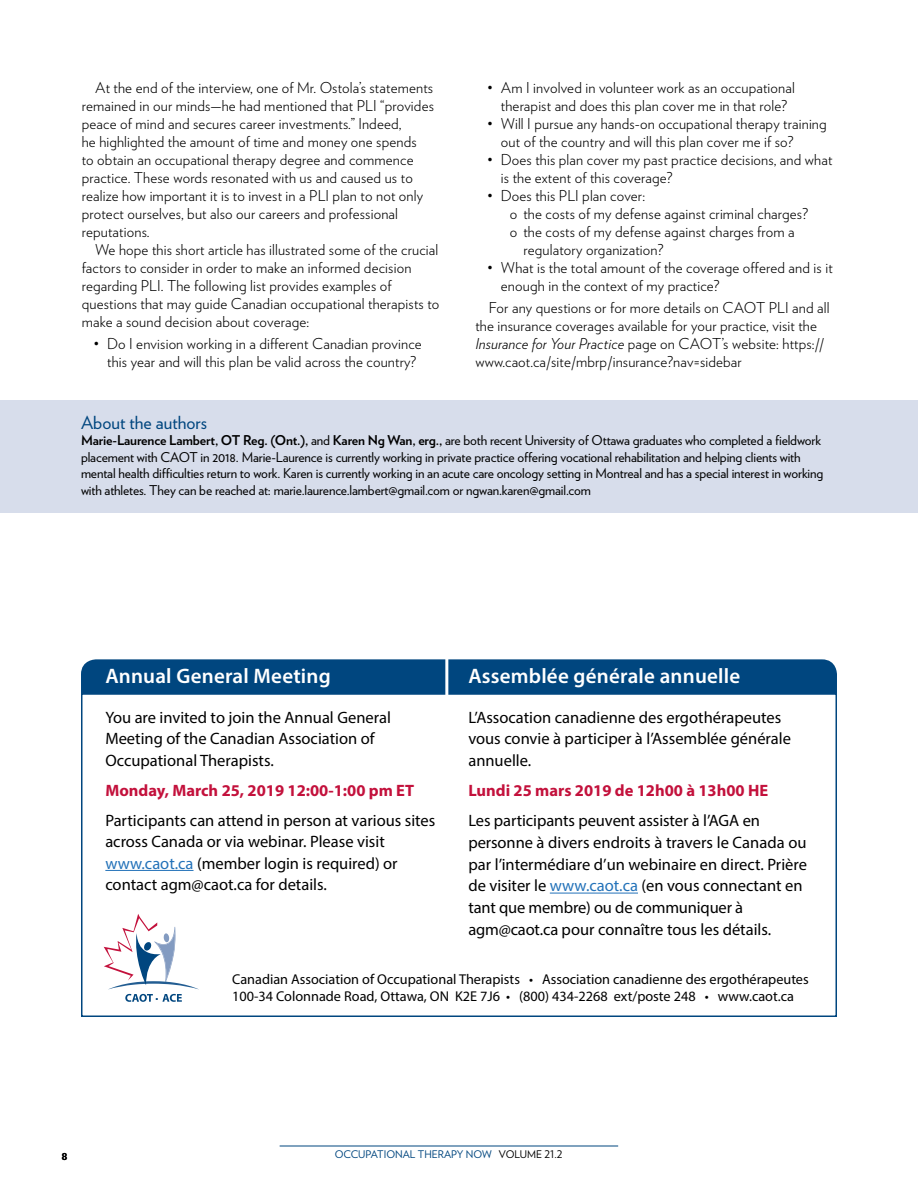
<style>
.page{position:relative;width:918px;height:1188px;background:#fff}
.page>*{position:absolute;margin:0;border:0;box-sizing:border-box;transform-origin:0 0}
.New_Body_Text{font:600 21px "Myriad Pro";letter-spacing:.01em;color:#fff}
.t1{font:18px "Verlag";color:#00467f}
.New_Body_Text-2{font:16.5px/21.5px "Myriad Pro";color:#000}
.New_Body_Text-3{font:700 16.5px "Myriad Pro";color:#c3113c}
.New_body_text{font:300 15px/18px "Verlag";letter-spacing:.01em;color:#000}
.bullets{font:300 15px/18px "Verlag";letter-spacing:.01em;color:#000}
.Sub_Bullets{font:300 15px/18px "Verlag";letter-spacing:.01em;color:#000}
.t2{font:14.25px/16.5px "Myriad Pro";color:#000}
.t3{font:13.5px/16.5px "Verlag";letter-spacing:-.01em;color:#000}
.t4{font:700 12px "Verlag";color:#000}
.t5{font:10.5px "Verlag";color:#00467f}
.s1{font-style:italic}
.s2{font-weight:700}
.s3{color:#2372b9}
.s4{color:#000}
</style>
<div class="page">
<hr style="left:280px;top:1146px;width:338px;height:1px;background:#00467f">
<div style="left:0;top:401px;width:918px;height:112px;background:#d7ddeb"></div>
<svg style="left:104px;top:914px;width:95px;height:88px"></svg>
<div style="left:81px;top:659px;width:756px;height:34px;background:#00467f"></div>
<hr style="left:105px;top:870px;width:89px;height:1px;background:#2372b9">
<hr style="left:550px;top:893px;width:88px;height:1px;background:#2372b9">
<div style="left:81px;top:693px;width:756px;height:324px;border:2px solid #00467f"></div>
<hr style="left:445px;top:654px;width:3px;height:46px;background:#fff">
<p class="New_body_text" style="left:82px;top:78px;width:354px;text-indent:14px">At the end of the interview, one of Mr. Ostola’s statements remained in our minds—he had mentioned that PLI “provides peace of mind and secures career investments.” Indeed,<br>he highlighted the amount of time and money one spends<br>to obtain an occupational therapy degree and commence practice. These words resonated with us and caused us to realize how important it is to invest in a PLI plan to not only protect ourselves, but also our careers and professional reputations.</p>
<p class="New_body_text" style="left:82px;top:240px;width:359px;text-indent:14px">We hope this short article has illustrated some of the crucial factors to consider in order to make an informed decision regarding PLI. The following list provides examples of questions that may guide Canadian occupational therapists to make a sound decision about coverage:</p>
<p class="bullets" style="left:94px;top:334px;width:330px;text-align:center">• Do I envision working in a different Canadian province this year and will this plan be valid across the country?</p>
<p class="bullets" style="left:487px;top:78px;width:309px;text-align:center">• Am I involved in volunteer work as an occupational therapist and does this plan cover me in that role?</p>
<p class="bullets" style="left:501px;top:114px;width:327px;text-indent:-14px">• Will I pursue any hands-on occupational therapy training out of the country and will this plan cover me if so?</p>
<p class="bullets" style="left:501px;top:150px;width:333px;text-indent:-14px">• Does this plan cover my past practice decisions, and what is the extent of this coverage?</p>
<p class="bullets" style="left:487px;top:186px;width:159px">• Does this PLI plan cover:</p>
<p class="Sub_Bullets" style="left:510px;top:204px;width:300px">o the costs of my defense against criminal charges?</p>
<p class="Sub_Bullets" style="left:523px;top:222px;width:273px;text-indent:-14px">o the costs of my defense against charges from a regulatory organization?</p>
<p class="bullets" style="left:501px;top:258px;width:333px;text-indent:-14px">• What is the total amount of the coverage offered and is it enough in the context of my practice?</p>
<p class="New_body_text" style="left:475px;top:298px;width:356px;text-indent:14px">For any questions or for more details on CAOT PLI and all the insurance coverages available for your practice, visit the <span class="s1">Insurance for Your Practice</span> page on CAOT’s website: https:// www.caot.ca/site/mbrp/insurance?nav=sidebar</p>
<p class="t1" style="left:81px;top:409px;width:128px">About the authors</p>
<p class="t3" style="left:81px;top:431px;width:744px"><span class="s2">Marie-Laurence Lambert, OT Reg. (Ont.),</span> and <span class="s2">Karen Ng Wan, erg.,</span> are both recent University of Ottawa graduates who completed a fieldwork placement with CAOT in 2018. Marie-Laurence is currently working in private practice offering vocational rehabilitation and helping clients with mental health difficulties return to work. Karen is currently working in an acute care oncology setting in Montreal and has a special interest in working with athletes. They can be reached at: marie.laurence.lambert@gmail.com or ngwan.karen@gmail.com</p>
<p class="New_Body_Text" style="left:105px;top:663px;width:227px">Annual General Meeting</p>
<p class="New_Body_Text-2" style="left:105px;top:706px;width:287px">You are invited to join the Annual General<br>Meeting of the Canadian Association of<br>Occupational Therapists.</p>
<p class="New_Body_Text-3" style="left:105px;top:779px;width:310px">Monday, March 25, 2019 12:00-1:00 pm ET</p>
<p class="New_Body_Text-2" style="left:105px;top:809px;width:332px">Participants can attend in person at various sites across Canada or via webinar. Please visit <span class="s3">www.caot.ca</span> (member login is required) or contact agm@caot.ca for details.</p>
<p class="New_Body_Text" style="left:468px;top:663px;width:273px">Assemblée générale annuelle</p>
<p class="New_Body_Text-2" style="left:468px;top:706px;width:324px">L’Assocation canadienne des ergothérapeutes vous convie à participer à l’Assemblée générale annuelle.</p>
<p class="New_Body_Text-3" style="left:468px;top:779px;width:301px">Lundi 25 mars 2019 de 12h00 à 13h00 HE</p>
<p class="New_Body_Text-2" style="left:468px;top:810px;width:340px">Les participants peuvent assister à l’AGA en personne à divers endroits à travers le Canada ou par l’intermédiare d’un webinaire en direct. Prière de visiter le <span class="s3">www.caot.ca</span> (en vous connectant en tant que membre) ou de communiquer à agm@caot.ca pour connaître tous les détails.</p>
<p class="t2" style="left:232px;top:971px;width:578px">Canadian Association of Occupational Therapists • Association canadienne des ergothérapeutes<br>100-34 Colonnade Road, Ottawa, ON K2E 7J6 • (800) 434-2268 ext/poste 248 • www.caot.ca</p>
<p class="t4" style="left:61px;top:1146px;width:8px">8</p>
<p class="t5" style="left:335px;top:1147px;width:229px">OCCUPATIONAL THERAPY NOW <span class="s4">VOLUME 21.2</span></p>
</div>
